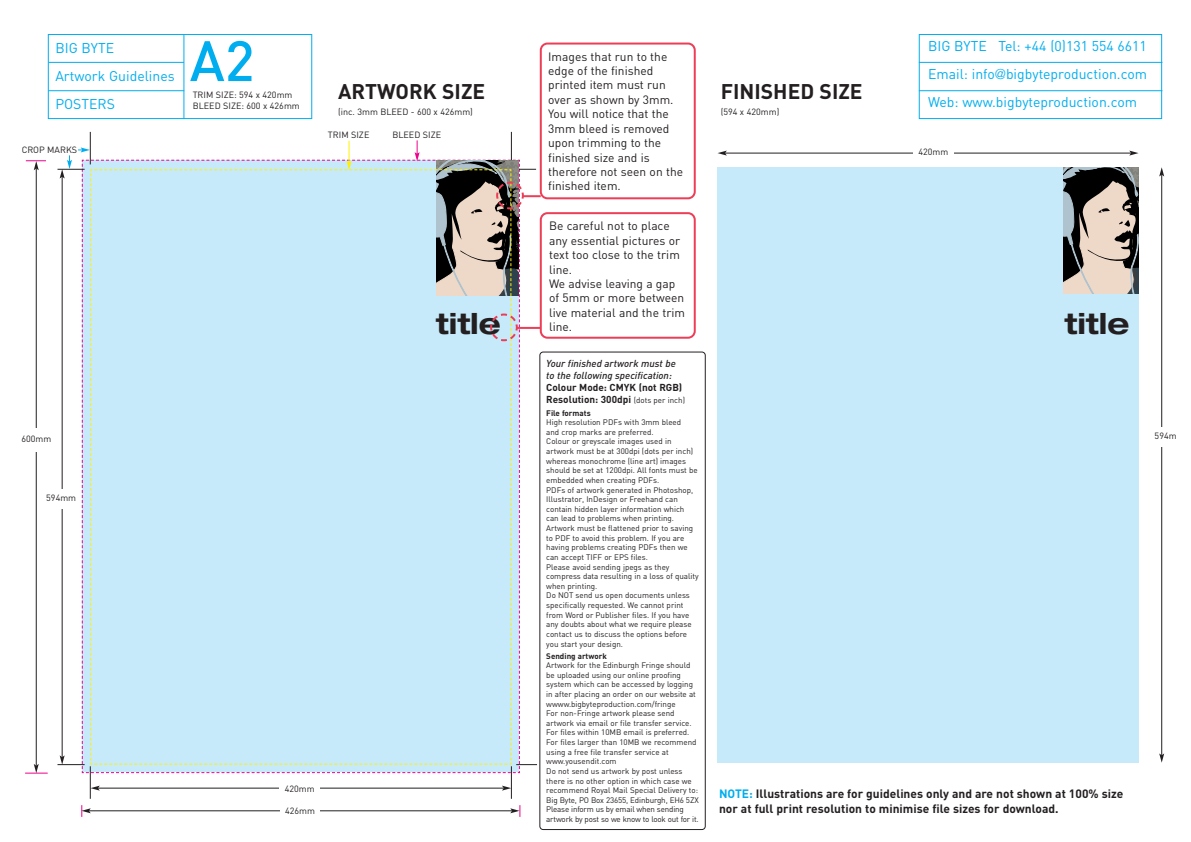
<style>
.page{position:relative;width:1191px;height:842px;background:#fff}
.page>*{position:absolute;margin:0;border:0;box-sizing:border-box;transform-origin:0 0}
.t1{font:500 56px "DIN";color:#00aeef}
.t2{font:700 expanded 29px "Helvetica Neue";color:#231f20}
.t3{font:700 21px "DIN";color:#231f20}
.t4{font:14px/28px "DIN";color:#00aeef}
.t5{font:12px/14.4px "DIN";color:#231f20}
.t6{font:700 12px/14.4px "DIN";color:#231f20}
.t7{font:italic 500 10px/12px "DIN";color:#231f20}
.t8{font:700 10px/12px "DIN";color:#231f20}
.t9{font:9px/10.8px "DIN";color:#231f20}
.t10{font:8px/9.6px "DIN";color:#231f20}
.t11{font:700 8px "DIN";color:#231f20}
.s1{font-family:"Helvetica Neue";font-weight:300}
.s2{font-weight:400;font-size:8px}
.s3{color:#00aeef}
</style>
<div class="page">
<div style="left:48px;top:34px;width:264px;height:85px;border:1px solid #00aeef"></div>
<hr style="left:49px;top:62px;width:135px;height:1px;background:#00aeef">
<hr style="left:49px;top:90px;width:135px;height:1px;background:#00aeef">
<hr style="left:183px;top:34px;width:1px;height:85px;background:#00aeef">
<hr style="left:90px;top:766px;width:1px;height:33px;background:#231f20">
<hr style="left:511px;top:766px;width:1px;height:33px;background:#231f20">
<hr style="left:36px;top:169px;width:1px;height:597px;background:#231f20">
<svg style="left:25px;top:764px;width:23px;height:10px"></svg>
<div style="left:18px;top:428px;width:37px;height:24px;background:#fff"></div>
<hr style="left:98px;top:788px;width:406px;height:1px;background:#231f20">
<svg style="left:90px;top:786px;width:10px;height:5px"></svg>
<svg style="left:502px;top:786px;width:9px;height:5px"></svg>
<hr style="left:89px;top:810px;width:423px;height:1px;background:#231f20">
<svg style="left:81px;top:805px;width:10px;height:12px"></svg>
<svg style="left:510px;top:805px;width:10px;height:12px"></svg>
<div style="left:279px;top:780px;width:41px;height:19px;background:#fff"></div>
<div style="left:280px;top:802px;width:39px;height:19px;background:#fff"></div>
<div style="left:717px;top:167px;width:421px;height:596px;background:#c6eafa"></div>
<svg style="left:1063px;top:167px;width:76px;height:127px;background:#8f867f"></svg>
<svg style="left:26px;top:160px;width:20px;height:10px"></svg>
<svg style="left:57px;top:43px;width:638px;height:731px"></svg>
<div style="left:918px;top:34px;width:244px;height:85px;border:1px solid #00aeef"></div>
<hr style="left:919px;top:62px;width:243px;height:1px;background:#00aeef">
<hr style="left:919px;top:90px;width:243px;height:1px;background:#00aeef">
<hr style="left:725px;top:153px;width:406px;height:1px;background:#231f20">
<svg style="left:717px;top:151px;width:10px;height:5px"></svg>
<svg style="left:1129px;top:151px;width:9px;height:5px"></svg>
<div style="left:913px;top:143px;width:40px;height:20px;background:#fff"></div>
<hr style="left:1161px;top:175px;width:1px;height:580px;background:#231f20">
<svg style="left:1159px;top:167px;width:5px;height:9px"></svg>
<svg style="left:1159px;top:753px;width:5px;height:10px"></svg>
<div style="left:1145px;top:427px;width:41px;height:19px;background:#fff"></div>
<svg style="left:539px;top:351px;width:167px;height:479px"></svg>
<h3 class="t4" style="left:55px;top:34px;width:121px">BIG BYTE<br>Artwork Guidelines<br>POSTERS</h3>
<h1 class="t1" style="left:190px;top:28px;width:66px">A2</h1>
<p class="t9" style="left:193px;top:89px;width:109px">TRIM SIZE: 594 x 420mm<br>BLEED SIZE: 600 x 426mm</p>
<p class="t9" style="left:22px;top:145px;width:57px">CROP MARKS</p>
<p class="t9" style="left:21px;top:433px;width:31px">600mm</p>
<p class="t9" style="left:46px;top:492px;width:31px">594mm</p>
<p class="t9" style="left:285px;top:783px;width:31px">420mm</p>
<p class="t9" style="left:285px;top:805px;width:31px">426mm</p>
<h3 class="t3" style="left:338px;top:79px;width:149px">ARTWORK SIZE</h3>
<p class="t9" style="left:338px;top:106px;width:136px">(inc. 3mm BLEED - 600 x 426mm)</p>
<p class="t9" style="left:328px;top:129px;width:43px">TRIM SIZE</p>
<p class="t9" style="left:392px;top:129px;width:50px">BLEED SIZE</p>
<h3 class="t5" style="left:548px;top:49px;width:136px">Images that run to the edge of the finished printed item must run over as shown by 3mm.<br>You will notice that the<br>3mm bleed is removed upon trimming to the finished size and is therefore not seen on the finished item.</h3>
<h3 class="t3" style="left:720px;top:79px;width:143px">FINISHED SIZE</h3>
<p class="t9" style="left:720px;top:106px;width:60px">(594 x 420mm)</p>
<h3 class="t4" style="left:928px;top:32px;width:220px;text-align:justify">BIG BYTE Tel: +44 (0)131 554 6611<br>Email: info<span class="s1">@</span>bigbyteproduction.com Web: www.bigbyteproduction.com</h3>
<p class="t9" style="left:918px;top:146px;width:31px">420mm</p>
<h3 class="t5" style="left:549px;top:218px;width:137px">Be careful not to place any essential pictures or text too close to the trim line.<br>We advise leaving a gap of 5mm or more between live material and the trim line.</h3>
<h2 class="t2" style="left:436px;top:314px;width:66px">title</h2>
<h2 class="t2" style="left:1064px;top:314px;width:66px">title</h2>
<p class="t7" style="left:546px;top:357px;width:131px">Your finished artwork must be to the following specification:</p>
<p class="t8" style="left:546px;top:381px;width:140px">Colour Mode: CMYK (not RGB)<br>Resolution: 300dpi <span class="s2">(dots per inch)</span></p>
<p class="t11" style="left:546px;top:408px;width:46px">File formats</p>
<p class="t10" style="left:546px;top:417px;width:154px">High resolution PDFs with 3mm bleed<br>and crop marks are preferred.<br>Colour or greyscale images used in artwork must be at 300dpi (dots per inch) whereas monochrome (line art) images should be set at 1200dpi. All fonts must be embedded when creating PDFs.<br>PDFs of artwork generated in Photoshop, Illustrator, InDesign or Freehand can contain hidden layer information which can lead to problems when printing.<br>Artwork must be flattened prior to saving to PDF to avoid this problem. If you are having problems creating PDFs then we can accept TIFF or EPS files.<br>Please avoid sending jpegs as they compress data resulting in a loss of quality when printing.<br>Do NOT send us open documents unless specifically requested. We cannot print from Word or Publisher files. If you have any doubts about what we require please contact us to discuss the options before you start your design.</p>
<p class="t11" style="left:546px;top:651px;width:62px">Sending artwork</p>
<p class="t10" style="left:546px;top:660px;width:154px">Artwork for the Edinburgh Fringe should be uploaded using our online proofing system which can be accessed by logging in after placing an order on our website at wwww.bigbyteproduction.com/fringe<br>For non-Fringe artwork please send artwork via email or file transfer service.<br>For files within 10MB email is preferred.<br>For files larger than 10MB we recommend using a free file transfer service at www.yousendit.com<br>Do not send us artwork by post unless there is no other option in which case we recommend Royal Mail Special Delivery to:<br>Big Byte, PO Box 23655, Edinburgh, EH6 5ZX Please inform us by email when sending artwork by post so we know to look out for it.</p>
<h3 class="t6" style="left:719px;top:786px;width:406px"><span class="s3">NOTE:</span> Illustrations are for guidelines only and are not shown at 100% size nor at full print resolution to minimise file sizes for download.</h3>
<p class="t9" style="left:1154px;top:430px;width:24px">594m</p>
</div>
